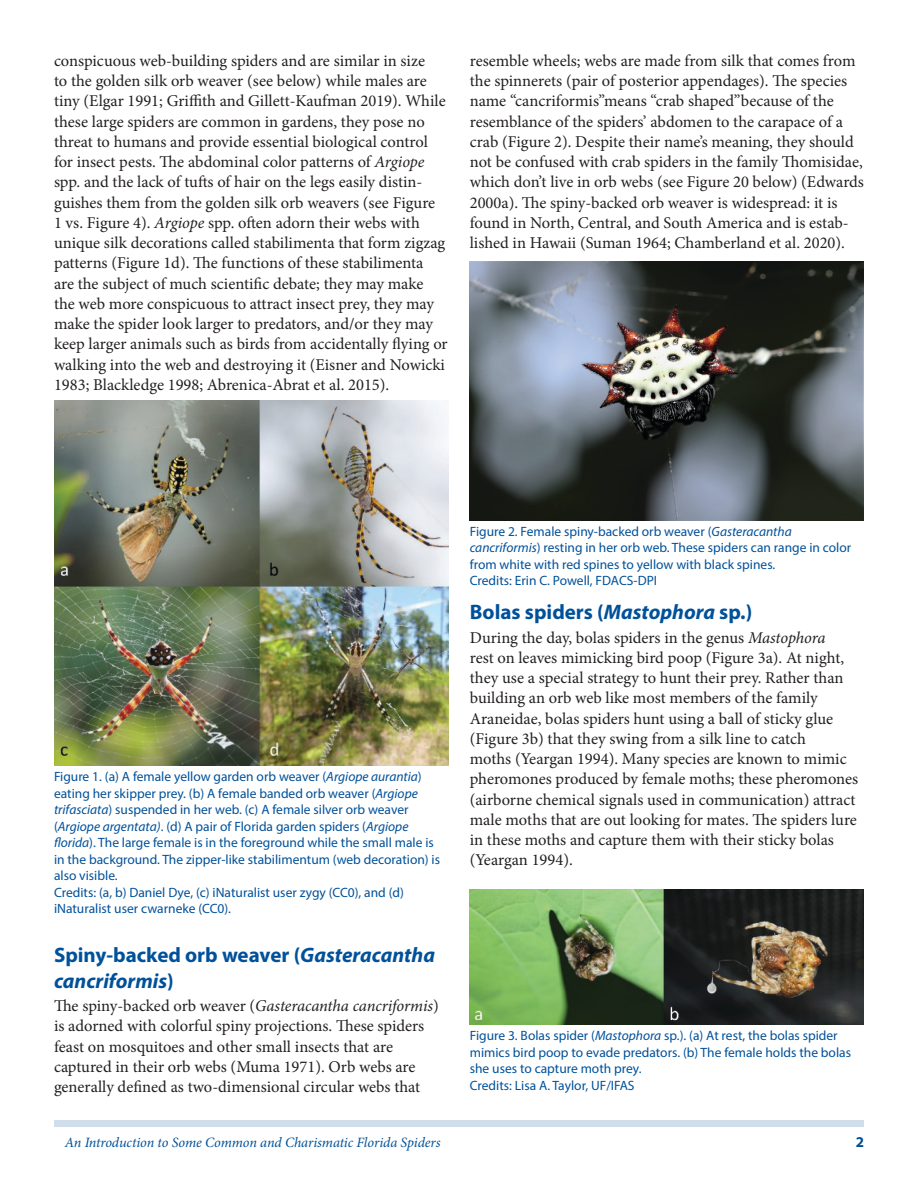
<style>
.page{position:relative;width:918px;height:1188px;background:#fff}
.page>*{position:absolute;margin:0;border:0;box-sizing:border-box;transform-origin:0 0}
.SectionHeading1{font:italic 700 21px/25.2px "Myriad Pro";color:#01519a}
.SectionHeading1-2{font:700 21px "Myriad Pro";color:#01519a}
.Paragraph{font:16.5px/20.2px "Minion Pro";color:#231f20}
.t1{font:700 15px "Myriad Pro";color:#01519a}
.RunningTitleItalics{font:italic 14.25px "Minion Pro";letter-spacing:-.005em;color:#01519a}
.t2{font:13.5px/16.5px "Myriad Pro";color:#01519a}
.s1{font-style:italic}
.s2{font-style:normal}
</style>
<div class="page">
<div style="left:54px;top:1120px;width:810px;height:7px;background:#d0deeb"></div>
<img style="left:54px;top:401px;width:394px;height:365px">
<img style="left:470px;top:261px;width:394px;height:259px">
<img style="left:470px;top:890px;width:394px;height:135px">
<p class="Paragraph" style="left:54px;top:51px;width:395px">conspicuous web-building spiders and are similar in size<br>to the golden silk orb weaver (see below) while males are tiny (Elgar 1991; Griffith and Gillett-Kaufman 2019). While these large spiders are common in gardens, they pose no threat to humans and provide essential biological control for insect pests. The abdominal color patterns of <span class="s1">Argiope </span>spp. and the lack of tufts of hair on the legs easily distin&shy;guishes them from the golden silk orb weavers (see Figure<br>1 vs. Figure 4). <span class="s1">Argiope</span> spp. often adorn their webs with unique silk decorations called stabilimenta that form zigzag patterns (Figure 1d). The functions of these stabilimenta<br>are the subject of much scientific debate; they may make the web more conspicuous to attract insect prey, they may make the spider look larger to predators, and/or they may keep larger animals such as birds from accidentally flying or walking into the web and destroying it (Eisner and Nowicki 1983; Blackledge 1998; Abrenica-Abrat et al. 2015).</p>
<p class="Paragraph" style="left:470px;top:51px;width:396px">resemble wheels; webs are made from silk that comes from the spinnerets (pair of posterior appendages). The species name “cancriformis”means “crab shaped”because of the resemblance of the spiders’ abdomen to the carapace of a crab (Figure 2). Despite their name’s meaning, they should not be confused with crab spiders in the family Thomisidae, which don’t live in orb webs (see Figure 20 below) (Edwards 2000a). The spiny-backed orb weaver is widespread: it is found in North, Central, and South America and is estab&shy;lished in Hawaii (Suman 1964; Chamberland et al. 2020).</p>
<p class="t2" style="left:54px;top:768px;width:388px">Figure 1. (a) A female yellow garden orb weaver (<span class="s1">Argiope aurantia</span>) eating her skipper prey. (b) A female banded orb weaver (<span class="s1">Argiope trifasciata</span>) suspended in her web. (c) A female silver orb weaver (<span class="s1">Argiope argentata)</span>. (d) A pair of Florida garden spiders (<span class="s1">Argiope florida</span>). The large female is in the foreground while the small male is in the background. The zipper-like stabilimentum (web decoration) is also visible.<br>Credits: (a, b) Daniel Dye, (c) iNaturalist user zygy (CC0), and (d) iNaturalist user cwarneke (CC0).</p>
<p class="SectionHeading1" style="left:54px;top:942px;width:383px"><span class="s2">Spiny-backed orb weaver (</span>Gasteracantha cancriformis<span class="s2">)</span></p>
<p class="Paragraph" style="left:54px;top:996px;width:386px">The spiny-backed orb weaver (<span class="s1">Gasteracantha cancriformis</span>) is adorned with colorful spiny projections. These spiders feast on mosquitoes and other small insects that are captured in their orb webs (Muma 1971). Orb webs are generally defined as two-dimensional circular webs that</p>
<p class="t2" style="left:470px;top:523px;width:383px">Figure 2. Female spiny-backed orb weaver (<span class="s1">Gasteracantha cancriformis</span>) resting in her orb web. These spiders can range in color from white with red spines to yellow with black spines.<br>Credits: Erin C. Powell, FDACS-DPI</p>
<p class="SectionHeading1-2" style="left:470px;top:598px;width:284px">Bolas spiders (<span class="s1">Mastophora</span> sp.)</p>
<p class="Paragraph" style="left:470px;top:627px;width:390px">During the day, bolas spiders in the genus <span class="s1">Mastophora<br></span>rest on leaves mimicking bird poop (Figure 3a). At night, they use a special strategy to hunt their prey. Rather than building an orb web like most members of the family Araneidae, bolas spiders hunt using a ball of sticky glue (Figure 3b) that they swing from a silk line to catch<br>moths (Yeargan 1994). Many species are known to mimic pheromones produced by female moths; these pheromones (airborne chemical signals used in communication) attract male moths that are out looking for mates. The spiders lure in these moths and capture them with their sticky bolas (Yeargan 1994).</p>
<p class="t2" style="left:470px;top:1027px;width:383px">Figure 3. Bolas spider (<span class="s1">Mastophora</span> sp.). (a) At rest, the bolas spider mimics bird poop to evade predators. (b) The female holds the bolas she uses to capture moth prey.<br>Credits: Lisa A. Taylor, UF/IFAS</p>
<p class="RunningTitleItalics" style="left:65px;top:1133px;width:377px">An Introduction to Some Common and Charismatic Florida Spiders</p>
<p class="t1" style="left:856px;top:1133px;width:10px">2</p>
</div>
